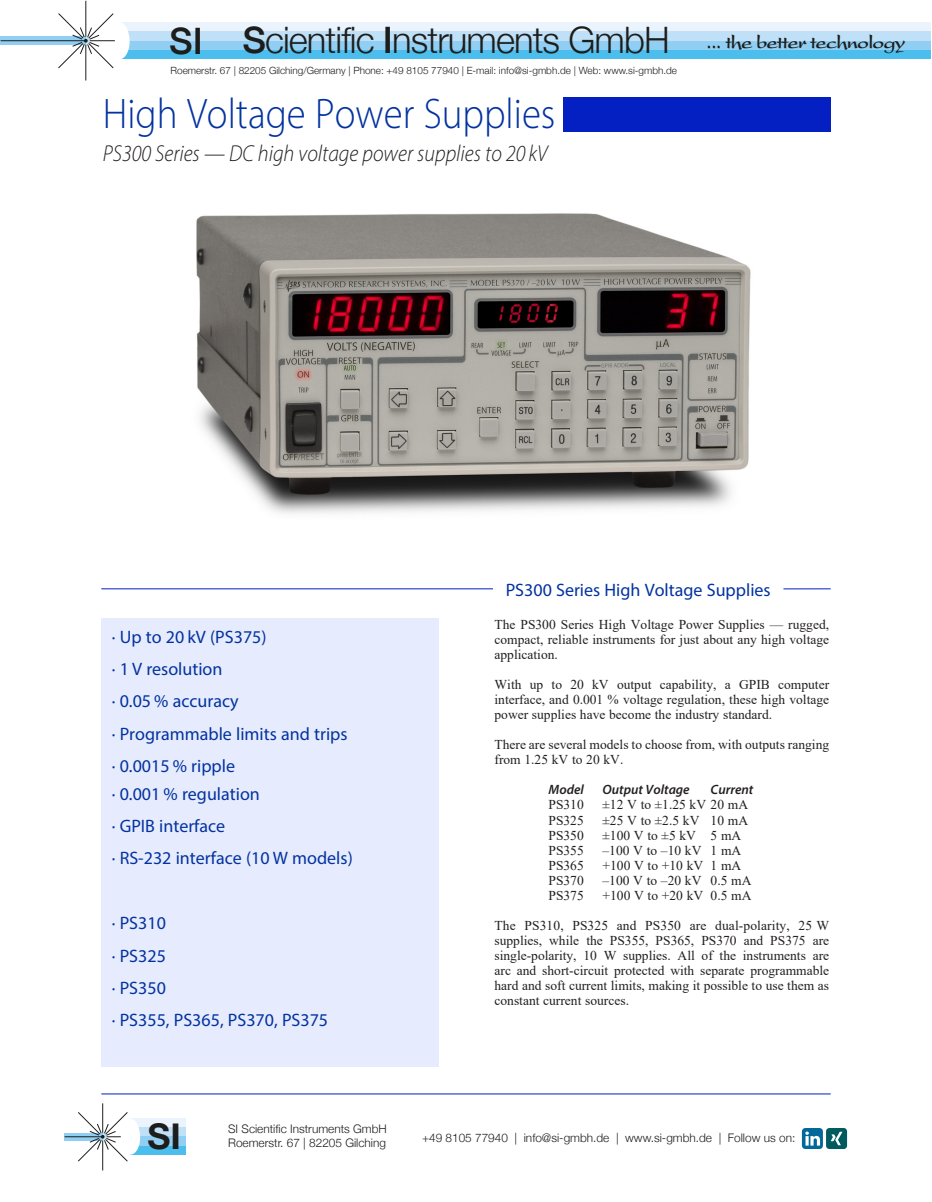
<style>
.page{position:relative;width:932px;height:1202px;background:#fff}
.page>*{position:absolute;margin:0;border:0;box-sizing:border-box;transform-origin:0 0}
.t1{font:300 42.9px "Myriad Pro";color:#0332a0;scale:.91 1}
.t2{font:300 36.45px "Helvetica Neue";letter-spacing:-.025em;color:#1d1d1b}
.t3{font:700 35.4px "Helvetica Neue";color:#1d1d1b}
.t4{font:italic 300 23.1px "Myriad Pro";color:#231f20;scale:.91 1}
.t5{font:18px "Myriad Pro";color:#0332a0}
.t6{font:13.5px/15px "Times New Roman";color:#231f20;text-align:justify}
.t7{font:italic 600 13.5px "Myriad Pro";color:#231f20}
.t8{font:300 11.85px/14.2px "Helvetica Neue";color:#1d1d1b}
.t9{font:300 9.9px "Helvetica Neue";color:#1d1d1b}
.s1{font-weight:500}
</style>
<div class="page">
<hr style="left:101px;top:1093px;width:729px;height:1px;background:#031fc2">
<div style="left:563px;top:98px;width:267px;height:34px;background:#041fc2"></div>
<hr style="left:101px;top:588px;width:392px;height:1px;background:#031fc2">
<hr style="left:783px;top:588px;width:47px;height:1px;background:#031fc2">
<div style="left:101px;top:618px;width:338px;height:448px;background:#e6ecfd"></div>
<img style="left:196px;top:213px;width:555px;height:301px">
<div style="left:120px;top:22px;width:810px;height:10px;background:#ebf4fd"></div>
<div style="left:120px;top:32px;width:810px;height:9px;background:#c0e0f7"></div>
<div style="left:120px;top:41px;width:810px;height:9px;background:#90cff3"></div>
<div style="left:120px;top:50px;width:810px;height:9px;background:#4bbeee"></div>
<svg style="left:1px;top:37px;width:57px;height:8px"></svg>
<hr style="left:1px;top:40px;width:85px;height:1px;background:#1d1d1b">
<hr style="left:85px;top:45px;width:1px;height:35px;background:#1d1d1b">
<hr style="left:85px;top:1px;width:1px;height:36px;background:#1d1d1b">
<div style="left:110px;top:22px;width:20px;height:37px;background:#fff;border-radius:50%"></div>
<svg style="left:58px;top:13px;width:57px;height:56px"></svg>
<div style="left:130px;top:1146px;width:56px;height:8px;background:#4bbeee"></div>
<svg style="left:65px;top:1133px;width:12px;height:7px"></svg>
<hr style="left:65px;top:1136px;width:38px;height:1px;background:#1d1d1b">
<hr style="left:102px;top:1140px;width:1px;height:30px;background:#1d1d1b">
<svg style="left:77px;top:1103px;width:51px;height:59px"></svg>
<hr style="left:107px;top:1136px;width:30px;height:1px;background:#1d1d1b">
<div style="left:130px;top:1118px;width:56px;height:9px;background:#ebf4fd"></div>
<div style="left:130px;top:1127px;width:56px;height:9px;background:#c0e0f7"></div>
<div style="left:130px;top:1136px;width:56px;height:10px;background:#90cff3"></div>
<div style="left:121px;top:1118px;width:19px;height:36px;background:#fff;border-radius:50%"></div>
<div style="left:801px;top:1128px;width:21px;height:21px;background:#02679a;border-radius:3px"></div>
<svg style="left:805px;top:1131px;width:15px;height:14px"></svg>
<div style="left:826px;top:1128px;width:21px;height:21px;background:#005a5f;border-radius:3px"></div>
<svg style="left:830px;top:1131px;width:12px;height:14px"></svg>
<h2 class="t2" style="left:169px;top:11px;width:737px"><span class="s1">SI S</span>cientific <span class="s1">I</span>nstruments GmbH <sup>...</sup> <sup>the</sup> <sup>better</sup> <sup>technology</sup></h2>
<p class="t9" style="left:170px;top:62px;width:508px">Roemerstr. 67 | 82205 Gilching/Germany | Phone: +49 8105 77940 | E-mail: info@si-gmbh.de | Web: www.si-gmbh.de</p>
<p class="t1" style="left:103px;top:87px;width:499px">High Voltage Power Supplies</p>
<p class="t4" style="left:103px;top:139px;width:490px">PS300 Series — DC high voltage power supplies to 20 kV</p>
<p class="t5" style="left:112px;top:625px;width:156px">· Up to 20 kV (PS375)</p>
<p class="t5" style="left:112px;top:658px;width:112px">· 1 V resolution</p>
<p class="t5" style="left:112px;top:690px;width:128px">· 0.05 % accuracy</p>
<p class="t5" style="left:112px;top:722px;width:237px">· Programmable limits and trips</p>
<p class="t5" style="left:112px;top:755px;width:125px">· 0.0015 % ripple</p>
<p class="t5" style="left:112px;top:782px;width:150px">· 0.001 % regulation</p>
<p class="t5" style="left:112px;top:814px;width:115px">· GPIB interface</p>
<p class="t5" style="left:112px;top:847px;width:242px">· RS-232 interface (10 W models)</p>
<p class="t5" style="left:112px;top:912px;width:56px">· PS310</p>
<p class="t5" style="left:112px;top:944px;width:56px">· PS325</p>
<p class="t5" style="left:112px;top:976px;width:56px">· PS350</p>
<p class="t5" style="left:112px;top:1009px;width:218px">· PS355, PS365, PS370, PS375</p>
<p class="t5" style="left:505px;top:578px;width:266px">PS300 Series High Voltage Supplies</p>
<p class="t6" style="left:494px;top:617px;width:336px">The PS300 Series High Voltage Power Supplies — rugged, compact, reliable instruments for just about any high voltage application.</p>
<p class="t6" style="left:494px;top:677px;width:336px">With up to 20 kV output capability, a GPIB computer interface, and 0.001 % voltage regulation, these high voltage power supplies have become the industry standard.</p>
<p class="t6" style="left:494px;top:737px;width:336px">There are several models to choose from, with outputs ranging from 1.25 kV to 20 kV.</p>
<p class="t7" style="left:548px;top:781px;width:37px">Model</p>
<p class="t7" style="left:602px;top:781px;width:89px">Output Voltage</p>
<p class="t7" style="left:710px;top:781px;width:44px">Current</p>
<p class="t6" style="left:548px;top:797px;width:37px">PS310</p>
<p class="t6" style="left:602px;top:797px;width:147px">±12 V to ±1.25 kV 20 mA</p>
<p class="t6" style="left:548px;top:812px;width:37px">PS325</p>
<p class="t6" style="left:602px;top:812px;width:147px">±25 V to ±2.5 kV 10 mA</p>
<p class="t6" style="left:548px;top:827px;width:37px">PS350</p>
<p class="t6" style="left:602px;top:827px;width:140px">±100 V to ±5 kV 5 mA</p>
<p class="t6" style="left:548px;top:842px;width:37px">PS355</p>
<p class="t6" style="left:602px;top:842px;width:140px">–100 V to –10 kV 1 mA</p>
<p class="t6" style="left:548px;top:857px;width:37px">PS365</p>
<p class="t6" style="left:602px;top:857px;width:140px">+100 V to +10 kV 1 mA</p>
<p class="t6" style="left:548px;top:872px;width:37px">PS370</p>
<p class="t6" style="left:602px;top:872px;width:150px">–100 V to –20 kV 0.5 mA</p>
<p class="t6" style="left:548px;top:887px;width:37px">PS375</p>
<p class="t6" style="left:602px;top:887px;width:150px">+100 V to +20 kV 0.5 mA</p>
<p class="t6" style="left:494px;top:917px;width:336px">The PS310, PS325 and PS350 are dual-polarity, 25 W supplies, while the PS355, PS365, PS370 and PS375 are single-polarity, 10 W supplies. All of the instruments are arc and short-circuit protected with separate programmable hard and soft current limits, making it possible to use them as constant current sources.</p>
<h3 class="t3" style="left:148px;top:1109px;width:35px">SI</h3>
<p class="t8" style="left:228px;top:1120px;width:160px">SI Scientific Instruments GmbH<br>Roemerstr. 67 | 82205 Gilching</p>
<p class="t8" style="left:422px;top:1129px;width:375px">+49 8105 77940 | info@si-gmbh.de | www.si-gmbh.de | Follow us on:</p>
</div>
